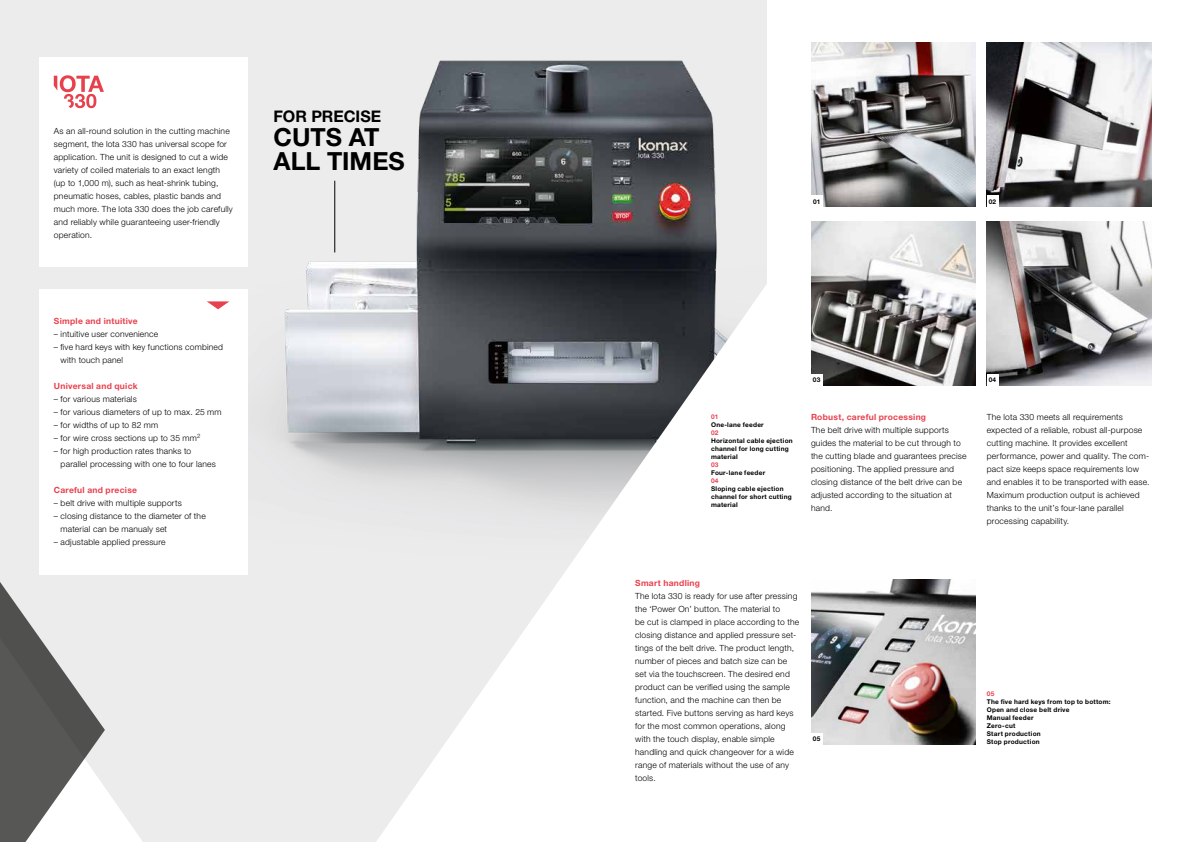
<style>
.page{position:relative;width:1191px;height:842px;background:#fff}
.page>*{position:absolute;margin:0;border:0;box-sizing:border-box;transform-origin:0 0}
.t1{font:700 25px/24px "Helvetica Neue LT Std";letter-spacing:-.005em;color:#000}
.t2{font:700 16px "Helvetica Neue LT Std";color:#000}
.t3{font:300 8.5px/13px "Helvetica Neue LT Std";letter-spacing:.025em;color:#000}
.t4{font:700 8.5px "Helvetica Neue LT Std";letter-spacing:.03em;color:#e8414e}
.t5{font:700 6.5px/8px "Helvetica Neue LT Std";letter-spacing:.035em;color:#000}
.t6{font:700 6.5px "Helvetica Neue LT Std";letter-spacing:.04em;color:#e8414e}
</style>
<div class="page">
<div style="left:0;top:0;width:1063px;height:842px;background:#edeced"></div>
<img style="left:39px;top:57px;width:668px;height:473px">
<svg style="left:376px;top:104px;width:391px;height:738px"></svg>
<svg style="left:0;top:530px;width:143px;height:312px"></svg>
<div style="left:767px;top:0;width:424px;height:842px;background:#fff"></div>
<div style="left:627px;top:494px;width:564px;height:348px;background:#fff"></div>
<img style="left:811px;top:43px;width:164px;height:164px">
<div style="left:811px;top:196px;width:11px;height:11px;background:#fff"></div>
<img style="left:811px;top:221px;width:164px;height:165px">
<div style="left:811px;top:374px;width:11px;height:12px;background:#fff"></div>
<img style="left:986px;top:221px;width:165px;height:165px">
<div style="left:986px;top:374px;width:12px;height:12px;background:#fff"></div>
<img style="left:986px;top:43px;width:165px;height:164px">
<div style="left:986px;top:196px;width:12px;height:11px;background:#fff"></div>
<img style="left:811px;top:580px;width:164px;height:164px">
<div style="left:811px;top:733px;width:11px;height:11px;background:#fff"></div>
<hr style="left:334px;top:181px;width:1px;height:71px;background:#000">
<div style="left:40px;top:289px;width:208px;height:286px;background:#fff"></div>
<div style="left:40px;top:57px;width:208px;height:209px;background:#fff"></div>
<svg style="left:54px;top:75px;width:50px;height:33px"></svg>
<svg style="left:207px;top:301px;width:22px;height:8px"></svg>
<p class="t3" style="left:54px;top:124px;width:180px">As an all-round solution in the cutting machine segment, the lota 330 has universal scope for application. The unit is designed to cut a wide variety of coiled materials to an exact length (up to 1,000 m), such as heat-shrink tubing, pneumatic hoses, cables, plastic bands and much more. The lota 330 does the job carefully and reliably while guaranteeing user-friendly operation.</p>
<p class="t4" style="left:54px;top:315px;width:85px">Simple and intuitive</p>
<p class="t3" style="left:54px;top:327px;width:106px">– intuitive user convenience</p>
<p class="t3" style="left:61px;top:340px;width:164px;text-indent:-7px">– five hard keys with key functions combined with touch panel</p>
<p class="t4" style="left:54px;top:380px;width:85px">Universal and quick</p>
<p class="t3" style="left:54px;top:392px;width:84px">– for various materials</p>
<p class="t3" style="left:54px;top:405px;width:169px">– for various diameters of up to max. 25 mm</p>
<p class="t3" style="left:54px;top:418px;width:106px">– for widths of up to 82 mm</p>
<p class="t3" style="left:54px;top:431px;width:148px">– for wire cross sections up to 35 mm<sup>2</sup></p>
<p class="t3" style="left:61px;top:444px;width:157px;text-indent:-7px">– for high production rates thanks to parallel processing with one to four lanes</p>
<p class="t4" style="left:54px;top:484px;width:85px">Careful and precise</p>
<p class="t3" style="left:54px;top:496px;width:129px">– belt drive with multiple supports</p>
<p class="t3" style="left:61px;top:509px;width:147px;text-indent:-7px">– closing distance to the diameter of the material can be manualy set</p>
<p class="t3" style="left:54px;top:535px;width:113px">– adjustable applied pressure</p>
<h2 class="t2" style="left:274px;top:107px;width:109px">FOR PRECISE</h2>
<h1 class="t1" style="left:274px;top:125px;width:133px">CUTS AT<br>ALL TIMES</h1>
<p class="t5" style="left:813px;top:197px;width:9px">01</p>
<p class="t5" style="left:988px;top:197px;width:9px">02</p>
<p class="t6" style="left:711px;top:412px;width:9px">01</p>
<p class="t5" style="left:711px;top:420px;width:54px">One-lane feeder</p>
<p class="t6" style="left:711px;top:428px;width:9px">02</p>
<p class="t5" style="left:711px;top:436px;width:83px">Horizontal cable ejection channel for long cutting material</p>
<p class="t6" style="left:711px;top:460px;width:9px">03</p>
<p class="t5" style="left:711px;top:468px;width:56px">Four-lane feeder</p>
<p class="t6" style="left:711px;top:476px;width:9px">04</p>
<p class="t5" style="left:711px;top:484px;width:82px">Sloping cable ejection channel for short cutting material</p>
<p class="t5" style="left:813px;top:376px;width:9px">03</p>
<p class="t5" style="left:988px;top:376px;width:9px">04</p>
<p class="t4" style="left:811px;top:412px;width:117px">Robust, careful processing</p>
<p class="t3" style="left:811px;top:423px;width:157px">The belt drive with multiple supports guides the material to be cut through to the cutting blade and guarantees precise positioning. The applied pressure and closing distance of the belt drive can be adjusted according to the situation at hand.</p>
<p class="t3" style="left:986px;top:410px;width:164px">The lota 330 meets all requirements expected of a reliable, robust all-purpose cutting machine. It provides excellent performance, power and quality. The com&shy;pact size keeps space requirements low and enables it to be transported with ease.<br>Maximum production output is achieved thanks to the unit’s four-lane parallel processing capability.</p>
<p class="t4" style="left:635px;top:577px;width:66px">Smart handling</p>
<p class="t3" style="left:635px;top:589px;width:165px">The lota 330 is ready for use after pressing the ‘Power On’ button. The material to<br>be cut is clamped in place according to the closing distance and applied pressure set&shy;tings of the belt drive. The product length, number of pieces and batch size can be set via the touchscreen. The desired end product can be verified using the sample function, and the machine can then be started. Five buttons serving as hard keys for the most common operations, along with the touch display, enable simple handling and quick changeover for a wide range of materials without the use of any tools.</p>
<p class="t5" style="left:813px;top:734px;width:9px">05</p>
<p class="t6" style="left:986px;top:690px;width:9px">05</p>
<p class="t5" style="left:986px;top:697px;width:125px">The five hard keys from top to bottom:<br>Open and close belt drive<br>Manual feeder<br>Zero-cut<br>Start production<br>Stop production</p>
</div>
